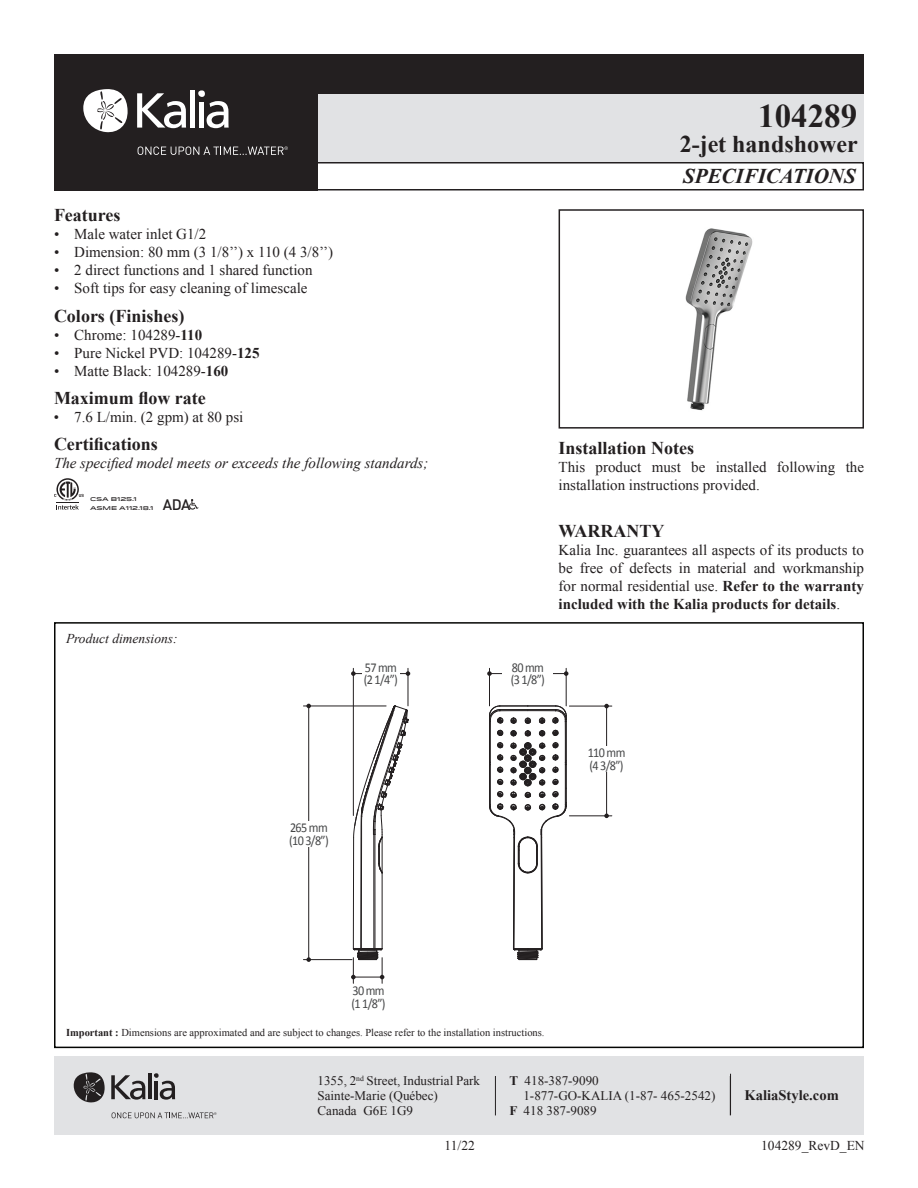
<style>
.page{position:relative;width:918px;height:1188px;background:#fff}
.page>*{position:absolute;margin:0;border:0;box-sizing:border-box;transform-origin:0 0}
.t1{font:700 33px "Times New Roman";color:#231f20}
.t2{font:700 24px "Times New Roman";color:#231f20}
.t3{font:italic 700 21px "Times New Roman";color:#231f20}
.t4{font:700 18px "Times New Roman";color:#231f20}
.t5{font:15px/18px "Times New Roman";color:#231f20}
.t6{font:italic 15px "Times New Roman";color:#231f20}
.t7{font:500 15px "DINOT";color:#231f20}
.t8{font:700 14.55px "Times New Roman";color:#231f20}
.t9{font:13.5px/12.8px "Calibri";letter-spacing:-.05em;color:#454647;scale:.9 1}
.t10{font:13.5px "Times New Roman";color:#231f20}
.t11{font:italic 13.5px "Times New Roman";color:#231f20}
.t12{font:13.05px/15px "Times New Roman";color:#231f20}
.t13{font:10.5px "Times New Roman";color:#231f20}
.t14{font:500 5.4px/8.6px "Idlewild";letter-spacing:-.025em;color:#231f20}
.s1{font-weight:700}
</style>
<div class="page">
<svg style="left:489px;top:705px;width:78px;height:255px"></svg>
<hr style="left:566px;top:668px;width:1px;height:38px;background:#231f20">
<hr style="left:490px;top:673px;width:76px;height:1px;background:#231f20">
<svg style="left:487px;top:671px;width:5px;height:5px"></svg>
<svg style="left:564px;top:671px;width:4px;height:5px"></svg>
<hr style="left:489px;top:668px;width:1px;height:38px;background:#231f20">
<div style="left:503px;top:661px;width:50px;height:26px;background:#fff"></div>
<hr style="left:303px;top:706px;width:83px;height:1px;background:#231f20">
<hr style="left:308px;top:706px;width:1px;height:254px;background:#231f20">
<svg style="left:306px;top:957px;width:5px;height:5px"></svg>
<svg style="left:306px;top:704px;width:5px;height:4px"></svg>
<hr style="left:303px;top:959px;width:49px;height:1px;background:#231f20">
<div style="left:284px;top:822px;width:50px;height:25px;background:#fff"></div>
<hr style="left:569px;top:816px;width:43px;height:1px;background:#231f20">
<hr style="left:606px;top:706px;width:1px;height:110px;background:#231f20">
<svg style="left:604px;top:704px;width:5px;height:4px"></svg>
<svg style="left:604px;top:814px;width:5px;height:4px"></svg>
<hr style="left:569px;top:706px;width:43px;height:1px;background:#231f20">
<div style="left:582px;top:746px;width:50px;height:26px;background:#fff"></div>
<svg style="left:351px;top:668px;width:59px;height:315px"></svg>
<div style="left:54px;top:622px;width:810px;height:426px;border:2px solid #040503"></div>
<svg style="left:54px;top:478px;width:30px;height:32px"></svg>
<svg style="left:189px;top:499px;width:10px;height:11px"></svg>
<div style="left:54px;top:54px;width:810px;height:40px;background:#231f20"></div>
<div style="left:240px;top:94px;width:624px;height:68px;background:#e1e2e4"></div>
<div style="left:240px;top:162px;width:624px;height:28px;border:2px solid #231f20"></div>
<img style="left:685px;top:228px;width:68px;height:183px">
<div style="left:559px;top:209px;width:305px;height:220px;border:2px solid #231f20"></div>
<div style="left:54px;top:1056px;width:810px;height:78px;background:#e1e2e4"></div>
<hr style="left:730px;top:1074px;width:1px;height:41px;background:#231f20">
<svg style="left:74px;top:1072px;width:31px;height:31px"></svg>
<hr style="left:148px;top:1073px;width:4px;height:26px;background:#231f20">
<svg style="left:111px;top:1075px;width:34px;height:25px"></svg>
<svg style="left:154px;top:1073px;width:21px;height:27px"></svg>
<svg style="left:112px;top:1112px;width:105px;height:7px"></svg>
<hr style="left:495px;top:1076px;width:1px;height:39px;background:#231f20">
<div style="left:54px;top:54px;width:263px;height:136px;background:#231f20"></div>
<svg style="left:83px;top:89px;width:45px;height:44px"></svg>
<div style="left:190px;top:90px;width:5px;height:38px;background:#fff"></div>
<div style="left:199px;top:102px;width:5px;height:26px;background:#fff"></div>
<div style="left:198px;top:90px;width:7px;height:7px;background:#fff;border-radius:50%"></div>
<svg style="left:137px;top:93px;width:49px;height:35px"></svg>
<svg style="left:207px;top:101px;width:22px;height:27px"></svg>
<svg style="left:138px;top:146px;width:150px;height:9px"></svg>
<p class="t4" style="left:54px;top:203px;width:68px">Features</p>
<p class="t5" style="left:54px;top:225px;width:154px">• Male water inlet G1/2</p>
<p class="t5" style="left:54px;top:243px;width:281px">• Dimension: 80 mm (3 1/8’’) x 110 (4 3/8’’)</p>
<p class="t5" style="left:54px;top:261px;width:260px">• 2 direct functions and 1 shared function</p>
<p class="t5" style="left:54px;top:279px;width:255px">• Soft tips for easy cleaning of limescale</p>
<p class="t4" style="left:54px;top:303px;width:132px">Colors (Finishes)</p>
<p class="t5" style="left:54px;top:326px;width:150px">• Chrome: 104289-<span class="s1">110</span></p>
<p class="t5" style="left:54px;top:344px;width:207px">• Pure Nickel PVD: 104289-<span class="s1">125</span></p>
<p class="t5" style="left:54px;top:362px;width:176px">• Matte Black: 104289-<span class="s1">160</span></p>
<p class="t4" style="left:54px;top:386px;width:153px">Maximum flow rate</p>
<p class="t5" style="left:54px;top:408px;width:191px">• 7.6 L/min. (2 gpm) at 80 psi</p>
<p class="t4" style="left:54px;top:432px;width:105px">Certifications</p>
<p class="t6" style="left:54px;top:453px;width:376px">The specified model meets or exceeds the following standards;</p>
<p class="t14" style="left:90px;top:494px;width:65px">CSA B125.1<br>ASME A112.18.1</p>
<p class="t7" style="left:163px;top:494px;width:29px">ADA</p>
<p class="t11" style="left:66px;top:630px;width:113px">Product dimensions:</p>
<p class="t9" style="left:364px;top:661px;width:39px">57 mm (2 1/4”)</p>
<p class="t9" style="left:289px;top:821px;width:46px">265 mm (10 3/8”)</p>
<h1 class="t1" style="left:758px;top:93px;width:101px">104289</h1>
<h2 class="t2" style="left:680px;top:128px;width:179px">2-jet handshower</h2>
<h3 class="t3" style="left:683px;top:162px;width:174px">SPECIFICATIONS</h3>
<p class="t4" style="left:559px;top:436px;width:137px">Installation Notes</p>
<p class="t5" style="left:559px;top:458px;width:307px">This product must be installed following the installation instructions provided.</p>
<p class="t4" style="left:559px;top:518px;width:107px">WARRANTY</p>
<p class="t5" style="left:559px;top:540px;width:307px;text-align:justify">Kalia Inc. guarantees all aspects of its products to be free of defects in material and workmanship for normal residential use. <span class="s1">Refer to the warranty included with the Kalia products for details</span>.</p>
<p class="t9" style="left:511px;top:661px;width:39px">80 mm (3 1/8”)</p>
<p class="t9" style="left:588px;top:746px;width:43px">110 mm (4 3/8”)</p>
<p class="t9" style="left:351px;top:984px;width:39px">30 mm (1 1/8”)</p>
<p class="t13" style="left:66px;top:1026px;width:480px"><span class="s1">Important :</span> Dimensions are approximated and are subject to changes. Please refer to the installation instructions.</p>
<p class="t12" style="left:318px;top:1073px;width:164px">1355, 2<sup>nd</sup> Street, Industrial Park<br>Sainte-Marie (Québec)<br>Canada G6E 1G9</p>
<p class="t12" style="left:510px;top:1073px;width:91px"><span class="s1">T</span> 418-387-9090</p>
<p class="t12" style="left:523px;top:1088px;width:194px">1-877-GO-KALIA (1-87- 465-2542)</p>
<p class="t12" style="left:510px;top:1103px;width:89px"><span class="s1">F</span> 418 387-9089</p>
<p class="t8" style="left:745px;top:1085px;width:96px">KaliaStyle.com</p>
<p class="t10" style="left:445px;top:1136px;width:32px">11/22</p>
<p class="t10" style="left:761px;top:1136px;width:105px">104289_RevD_EN</p>
</div>
